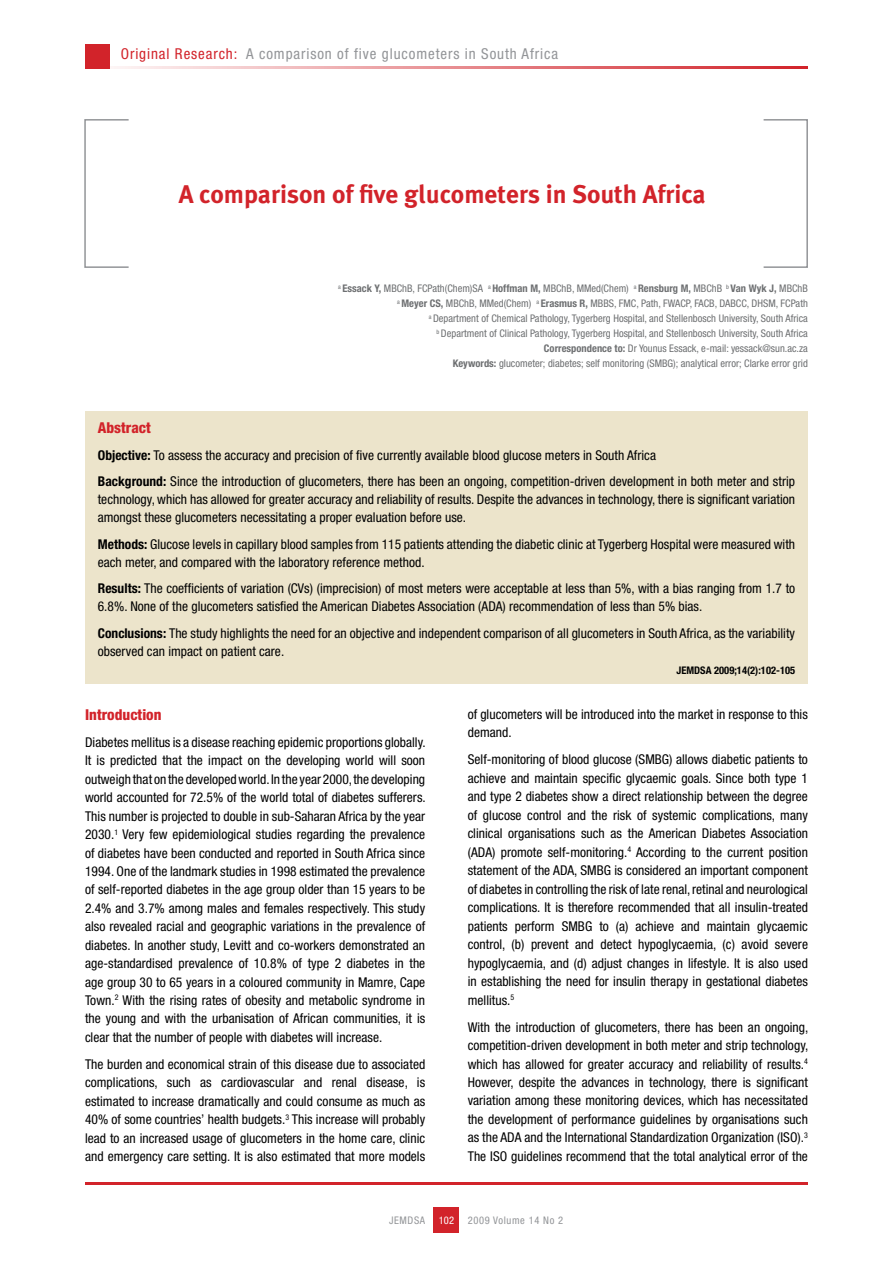
<style>
.page{position:relative;width:893px;height:1263px;background:#fff}
.page>*{position:absolute;margin:0;border:0;box-sizing:border-box;transform-origin:0 0}
.t1{font:700 25.5px "Meta Plus";color:#d2232a}
.t2{font:condensed 15px "Helvetica Neue LT Std";letter-spacing:.06em;color:#939598}
.t3{font:800 condensed 15px "Helvetica Neue LT Std";color:#d2232a}
.t4{font:condensed 13.5px/18.5px "Helvetica Neue LT Std";color:#000}
.t5{font:condensed 10.5px/15px "Helvetica Neue LT Std";color:#6d6f71;text-align:right}
.t6{font:700 condensed 10.5px "Helvetica Neue LT Std";color:#000}
.t7{font:condensed 10.5px "Helvetica Neue LT Std";letter-spacing:.06em;color:#939598}
.t8{font:condensed 10.5px "Helvetica Neue LT Std";color:#fff}
.s1{color:#d2232a}
.s2{font-weight:700}
</style>
<div class="page">
<div style="left:434px;top:1208px;width:25px;height:25px;background:#d2232a"></div>
<hr style="left:85px;top:1182px;width:723px;height:2px;background:#d2232a">
<hr style="left:85px;top:66px;width:723px;height:2px;background:#d2232a">
<div style="left:763px;top:119px;width:45px;height:149px;border:2px solid #939598"></div>
<div style="left:84px;top:119px;width:45px;height:149px;border:2px solid #939598"></div>
<div style="left:85px;top:44px;width:24px;height:24px;background:#d2232a"></div>
<div style="left:85px;top:412px;width:723px;height:272px;background:#ece4cb"></div>
<p class="t2" style="left:121px;top:45px;width:439px"><span class="s1">Original Research:</span> A comparison of five glucometers in South Africa</p>
<h1 class="t1" style="left:179px;top:180px;width:529px">A comparison of five glucometers in South Africa</h1>
<p class="t5" style="left:338px;top:281px;width:471px"><sup>a</sup> <span class="s2">Essack Y,</span> MBChB, FCPath(Chem)SA <sup>a</sup> <span class="s2">Hoffman M,</span> MBChB, MMed(Chem) <sup>a</sup> <span class="s2">Rensburg M,</span> MBChB <sup>b</sup> <span class="s2">Van Wyk J,</span> MBChB <sup>a</sup> <span class="s2">Meyer CS,</span> MBChB, MMed(Chem) <sup>a</sup> <span class="s2">Erasmus R,</span> MBBS, FMC, Path, FWACP, FACB, DABCC, DHSM, FCPath<br><sup>a</sup> Department of Chemical Pathology, Tygerberg Hospital, and Stellenbosch University, South Africa<br><sup>b</sup> Department of Clinical Pathology, Tygerberg Hospital, and Stellenbosch University, South Africa<br><span class="s2">Correspondence to:</span> Dr Younus Essack, e-mail: yessack@sun.ac.za<br><span class="s2">Keywords:</span> glucometer; diabetes; self monitoring (SMBG); analytical error; Clarke error grid</p>
<p class="t3" style="left:98px;top:419px;width:55px">Abstract</p>
<p class="t4" style="left:98px;top:442px;width:699px;line-height:26.5px"><span class="s2">Objective:</span> To assess the accuracy and precision of five currently available blood glucose meters in South Africa<br><span class="s2">Background:</span> Since the introduction of glucometers, there has been an ongoing, competition-driven development in both meter and strip</p>
<p class="t4" style="left:98px;top:490px;width:699px;line-height:18px">technology, which has allowed for greater accuracy and reliability of results. Despite the advances in technology, there is significant variation amongst these glucometers necessitating a proper evaluation before use.</p>
<p class="t4" style="left:98px;top:535px;width:699px;line-height:18px"><span class="s2">Methods:</span> Glucose levels in capillary blood samples from 115 patients attending the diabetic clinic at Tygerberg Hospital were measured with each meter, and compared with the laboratory reference method.</p>
<p class="t4" style="left:98px;top:579px;width:699px;line-height:18px"><span class="s2">Results:</span> The coefficients of variation (CVs) (imprecision) of most meters were acceptable at less than 5%, with a bias ranging from 1.7 to<br>6.8%. None of the glucometers satisfied the American Diabetes Association (ADA) recommendation of less than 5% bias.</p>
<p class="t4" style="left:98px;top:624px;width:699px;line-height:18px"><span class="s2">Conclusions:</span> The study highlights the need for an objective and independent comparison of all glucometers in South Africa, as the variability observed can impact on patient care.</p>
<p class="t6" style="left:676px;top:664px;width:120px">JEMDSA 2009;14(2):102-105</p>
<p class="t3" style="left:85px;top:705px;width:78px">Introduction</p>
<p class="t4" style="left:85px;top:733px;width:342px;text-align:justify">Diabetes mellitus is a disease reaching epidemic proportions globally.<br>It is predicted that the impact on the developing world will soon outweigh that on the developed world. In the year 2000, the developing world accounted for 72.5% of the world total of diabetes sufferers.<br>This number is projected to double in sub-Saharan Africa by the year 2030.<sup>1</sup> Very few epidemiological studies regarding the prevalence of diabetes have been conducted and reported in South Africa since 1994. One of the landmark studies in 1998 estimated the prevalence of self-reported diabetes in the age group older than 15 years to be 2.4% and 3.7% among males and females respectively. This study also revealed racial and geographic variations in the prevalence of diabetes. In another study, Levitt and co-workers demonstrated an age-standardised prevalence of 10.8% of type 2 diabetes in the age group 30 to 65 years in a coloured community in Mamre, Cape Town.<sup>2</sup> With the rising rates of obesity and metabolic syndrome in the young and with the urbanisation of African communities, it is clear that the number of people with diabetes will increase.</p>
<p class="t4" style="left:85px;top:1055px;width:342px;text-align:justify">The burden and economical strain of this disease due to associated complications, such as cardiovascular and renal disease, is estimated to increase dramatically and could consume as much as 40% of some countries’ health budgets.<sup>3</sup> This increase will probably lead to an increased usage of glucometers in the home care, clinic and emergency care setting. It is also estimated that more models</p>
<p class="t4" style="left:468px;top:705px;width:342px">of glucometers will be introduced into the market in response to this demand.</p>
<p class="t4" style="left:468px;top:750px;width:342px;text-align:justify">Self-monitoring of blood glucose (SMBG) allows diabetic patients to achieve and maintain specific glycaemic goals. Since both type 1 and type 2 diabetes show a direct relationship between the degree of glucose control and the risk of systemic complications, many clinical organisations such as the American Diabetes Association (ADA) promote self-monitoring.<sup>4</sup> According to the current position statement of the ADA, SMBG is considered an important component of diabetes in controlling the risk of late renal, retinal and neurological complications. It is therefore recommended that all insulin-treated patients perform SMBG to (a) achieve and maintain glycaemic control, (b) prevent and detect hypoglycaemia, (c) avoid severe hypoglycaemia, and (d) adjust changes in lifestyle. It is also used in establishing the need for insulin therapy in gestational diabetes mellitus.<sup>5</sup></p>
<p class="t4" style="left:468px;top:1017px;width:342px;text-align:justify">With the introduction of glucometers, there has been an ongoing, competition-driven development in both meter and strip technology, which has allowed for greater accuracy and reliability of results.<sup>4<br></sup>However, despite the advances in technology, there is significant variation among these monitoring devices, which has necessitated the development of performance guidelines by organisations such as the ADA and the International Standardization Organization (ISO).<sup>3<br></sup>The ISO guidelines recommend that the total analytical error of the</p>
<p class="t7" style="left:389px;top:1214px;width:38px">JEMDSA</p>
<p class="t7" style="left:468px;top:1214px;width:97px">2009 Volume 14 No 2</p>
<p class="t8" style="left:439px;top:1214px;width:17px">102</p>
</div>
